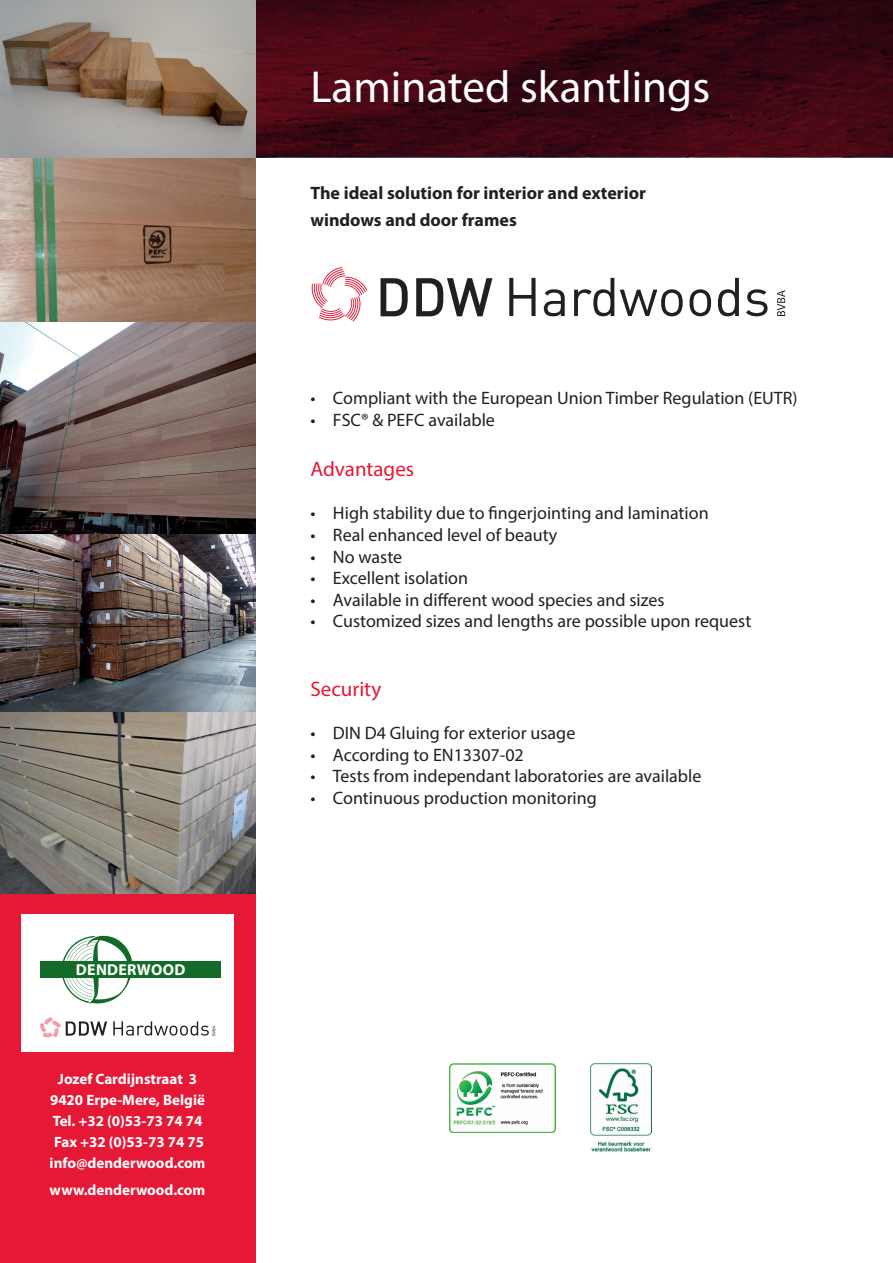
<style>
.page{position:relative;width:893px;height:1263px;background:#fff}
.page>*{position:absolute;margin:0;border:0;box-sizing:border-box;transform-origin:0 0}
.t1{font:45px "Myriad Pro";color:#fff}
.t2{font:21px "Myriad Pro";color:#e51836}
.t3{font:18px "Myriad Pro";color:#231f20}
.t4{font:700 18px "Myriad Pro";color:#231f20}
.t5{font:700 15.75px "Myriad Pro";letter-spacing:.02em;color:#fff}
.t6{font:700 15px "Myriad Pro";color:#fff}
</style>
<div class="page">
<svg style="left:255px;top:0;width:638px;height:157px"></svg>
<img style="left:0;top:0;width:255px;height:322px">
<div style="left:0;top:893px;width:255px;height:370px;background:#e51836"></div>
<div style="left:21px;top:914px;width:213px;height:138px;background:#fff"></div>
<svg style="left:66px;top:1021px;width:41px;height:14px"></svg>
<svg style="left:40px;top:1017px;width:20px;height:20px"></svg>
<svg style="left:113px;top:1021px;width:102px;height:14px"></svg>
<img style="left:62px;top:935px;width:70px;height:69px">
<div style="left:40px;top:961px;width:180px;height:17px;background:#126b29"></div>
<img style="left:0;top:322px;width:255px;height:213px">
<svg style="left:380px;top:278px;width:28px;height:38px"></svg>
<svg style="left:416px;top:278px;width:76px;height:38px"></svg>
<svg style="left:509px;top:278px;width:27px;height:38px"></svg>
<svg style="left:544px;top:289px;width:21px;height:27px"></svg>
<svg style="left:574px;top:278px;width:40px;height:38px"></svg>
<svg style="left:620px;top:289px;width:63px;height:27px"></svg>
<svg style="left:689px;top:289px;width:22px;height:27px"></svg>
<svg style="left:718px;top:278px;width:21px;height:38px"></svg>
<svg style="left:746px;top:289px;width:22px;height:27px"></svg>
<svg style="left:311px;top:267px;width:56px;height:54px"></svg>
<svg style="left:777px;top:290px;width:8px;height:26px"></svg>
<img style="left:449px;top:1063px;width:106px;height:69px">
<img style="left:590px;top:1063px;width:62px;height:89px">
<img style="left:0;top:535px;width:255px;height:177px">
<img style="left:0;top:712px;width:255px;height:181px">
<p class="t5" style="left:76px;top:959px;width:111px">DENDERWOOD</p>
<p class="t6" style="left:58px;top:1069px;width:141px">Jozef Cardijnstraat 3</p>
<p class="t6" style="left:50px;top:1090px;width:157px">9420 Erpe-Mere, België</p>
<p class="t6" style="left:53px;top:1111px;width:151px">Tel. +32 (0)53-73 74 74</p>
<p class="t6" style="left:54px;top:1132px;width:151px">Fax +32 (0)53-73 74 75</p>
<p class="t6" style="left:50px;top:1153px;width:157px">info@denderwood.com</p>
<p class="t6" style="left:50px;top:1180px;width:157px">www.denderwood.com</p>
<p class="t1" style="left:310px;top:59px;width:401px">Laminated skantlings</p>
<p class="t4" style="left:310px;top:181px;width:337px">The ideal solution for interior and exterior</p>
<p class="t4" style="left:310px;top:208px;width:208px">windows and door frames</p>
<p class="t3" style="left:310px;top:387px;width:489px">• Compliant with the European Union Timber Regulation (EUTR)</p>
<p class="t3" style="left:310px;top:409px;width:186px">• FSC® &amp; PEFC available</p>
<p class="t2" style="left:310px;top:456px;width:105px">Advantages</p>
<p class="t3" style="left:310px;top:502px;width:400px">• High stability due to fingerjointing and lamination</p>
<p class="t3" style="left:310px;top:524px;width:248px">• Real enhanced level of beauty</p>
<p class="t3" style="left:310px;top:545px;width:93px">• No waste</p>
<p class="t3" style="left:310px;top:567px;width:159px">• Excellent isolation</p>
<p class="t3" style="left:310px;top:589px;width:356px">• Available in different wood species and sizes</p>
<p class="t3" style="left:310px;top:610px;width:442px">• Customized sizes and lengths are possible upon request</p>
<p class="t2" style="left:310px;top:676px;width:72px">Security</p>
<p class="t3" style="left:310px;top:722px;width:266px">• DIN D4 Gluing for exterior usage</p>
<p class="t3" style="left:310px;top:743px;width:215px">• According to EN13307-02</p>
<p class="t3" style="left:310px;top:765px;width:392px">• Tests from independant laboratories are available</p>
<p class="t3" style="left:310px;top:787px;width:288px">• Continuous production monitoring</p>
</div>
